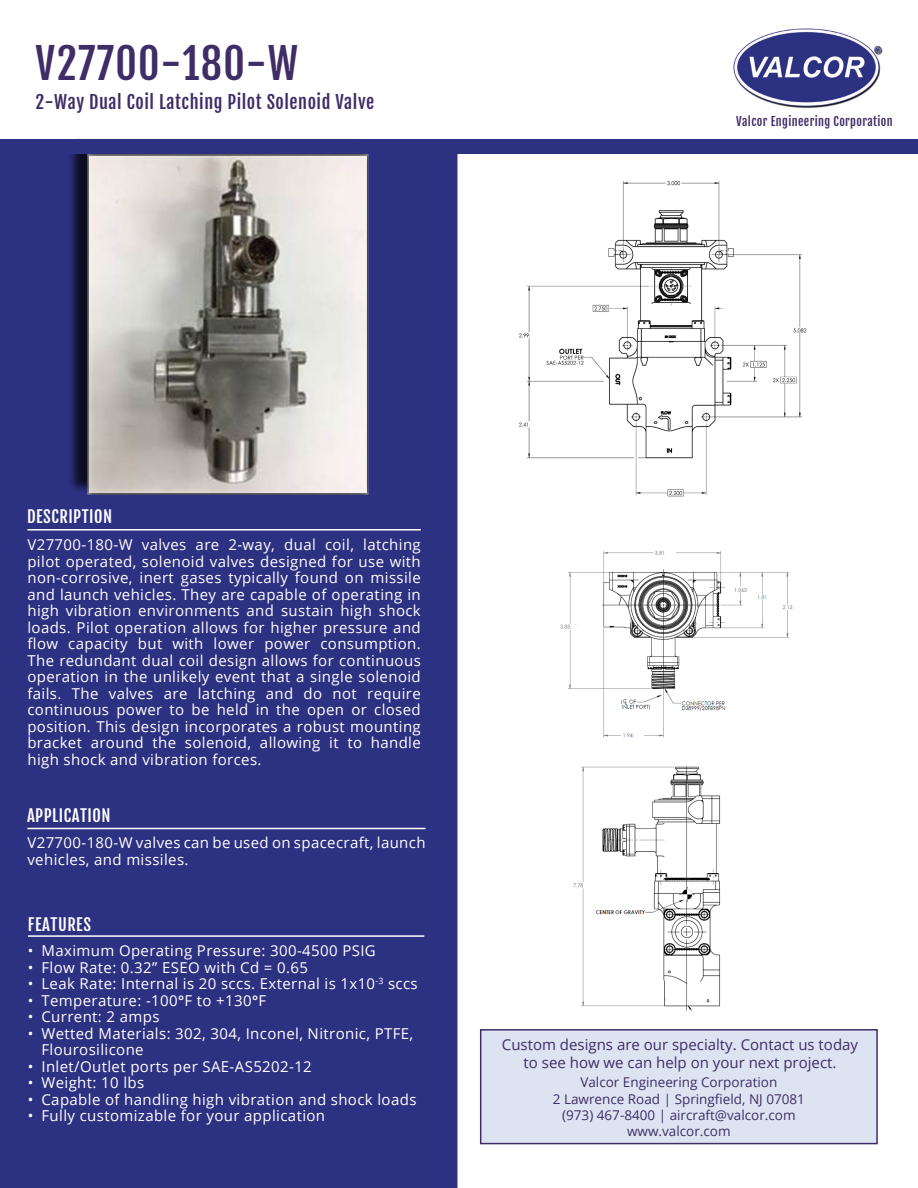
<style>
.page{position:relative;width:918px;height:1188px;background:#fff}
.page>*{position:absolute;margin:0;border:0;box-sizing:border-box;transform-origin:0 0}
.Main_Head{font:42px "Fjalla One";letter-spacing:.03em;color:#3f2d67}
.Subheading{font:18px "Fjalla One";letter-spacing:.03em;color:#3f2d67}
.Desc_Feat_App_HEADER{font:16.5px "Fjalla One";letter-spacing:.03em;color:#fff}
.Grey_bar_HEADER{font:15px/16.5px "Open Sans";letter-spacing:.025em;color:#fff}
.Desc_Feat_App_HEADER-2{font:15px "Open Sans";color:#3f2d67}
.Desc_Feat_App_HEADER-3{font:13.5px "Open Sans";color:#3f2d67}
.Tan_Header_TEXT{font:12px "Fjalla One";letter-spacing:.03em;color:#3f2d67}
.s1{font-family:"Helvetica Neue LT Std";font-weight:800}
</style>
<div class="page">
<div style="left:0;top:139px;width:459px;height:1049px;background:#2d3181"></div>
<div style="left:67px;top:137px;width:298px;height:356px;background:#000;opacity:.75"></div>
<div style="left:87px;top:154px;width:282px;height:342px;background:#fff;opacity:.75"></div>
<img style="left:733px;top:28px;width:150px;height:81px">
<div style="left:0;top:140px;width:918px;height:14px;background:#2d3181"></div>
<img style="left:560px;top:550px;width:233px;height:188px">
<hr style="left:27px;top:529px;width:394px;height:2px;background:#fff">
<hr style="left:28px;top:935px;width:396px;height:2px;background:#fff">
<div style="left:480px;top:1029px;width:398px;height:115px;background:#dee3f2;border:2px solid #3f2d67"></div>
<hr style="left:27px;top:828px;width:399px;height:1px;background:#fff">
<img style="left:573px;top:766px;width:147px;height:245px">
<img style="left:519px;top:181px;width:288px;height:316px">
<div style="left:634px;top:733px;width:9px;height:10px;background:#fff"></div>
<hr style="left:571px;top:625px;width:11px;height:4px;background:#fff">
<div style="left:665px;top:548px;width:11px;height:10px;background:#fff"></div>
<div style="left:530px;top:422px;width:12px;height:6px;background:#fff"></div>
<div style="left:530px;top:332px;width:12px;height:6px;background:#fff"></div>
<div style="left:583px;top:883px;width:11px;height:6px;background:#fff"></div>
<h1 class="Main_Head" style="left:36px;top:38px;width:264px">V27700-180-W</h1>
<h2 class="Subheading" style="left:36px;top:91px;width:340px">2-Way Dual Coil Latching Pilot Solenoid Valve</h2>
<h2 class="Tan_Header_TEXT" style="left:736px;top:114px;width:158px">Valcor Engineering Corporation</h2>
<h3 class="Desc_Feat_App_HEADER" style="left:27px;top:507px;width:87px">DESCRIPTION</h3>
<h4 class="Grey_bar_HEADER" style="left:27px;top:536px;width:395px;text-align:justify">V27700-180-W valves are 2-way, dual coil, latching pilot operated, solenoid valves designed for use with non-corrosive, inert gases typically found on missile and launch vehicles. They are capable of operating in high vibration environments and sustain high shock loads. Pilot operation allows for higher pressure and flow capacity but with lower power consumption.<br>The redundant dual coil design allows for continuous operation in the unlikely event that a single solenoid fails. The valves are latching and do not require continuous power to be held in the open or closed position. This design incorporates a robust mounting bracket around the solenoid, allowing it to handle high shock and vibration forces.</h4>
<h3 class="Desc_Feat_App_HEADER" style="left:27px;top:805px;width:85px">APPLICATION</h3>
<h4 class="Grey_bar_HEADER" style="left:27px;top:834px;width:400px">V27700-180-W valves can be used on spacecraft, launch vehicles, and missiles.</h4>
<h3 class="Desc_Feat_App_HEADER" style="left:28px;top:914px;width:65px">FEATURES</h3>
<p class="Grey_bar_HEADER" style="left:28px;top:942px;width:349px">• Maximum Operating Pressure: 300-4500 PSIG</p>
<p class="Grey_bar_HEADER" style="left:28px;top:959px;width:282px">• Flow Rate: 0.32” ESEO with Cd = 0.65</p>
<p class="Grey_bar_HEADER" style="left:28px;top:975px;width:391px">• Leak Rate: Internal is 20 sccs. External is 1x10<sup>-3</sup> sccs</p>
<p class="Grey_bar_HEADER" style="left:28px;top:992px;width:240px">• Temperature: -100<span class="s1">°</span>F to +130<span class="s1">°</span>F</p>
<p class="Grey_bar_HEADER" style="left:28px;top:1008px;width:133px">• Current: 2 amps</p>
<p class="Grey_bar_HEADER" style="left:41px;top:1025px;width:373px;text-indent:-14px">• Wetted Materials: 302, 304, Inconel, Nitronic, PTFE,<br>Flourosilicone</p>
<p class="Grey_bar_HEADER" style="left:28px;top:1058px;width:285px">• Inlet/Outlet ports per SAE-AS5202-12</p>
<p class="Grey_bar_HEADER" style="left:28px;top:1074px;width:118px">• Weight: 10 lbs</p>
<p class="Grey_bar_HEADER" style="left:28px;top:1091px;width:390px">• Capable of handling high vibration and shock loads</p>
<p class="Grey_bar_HEADER" style="left:28px;top:1107px;width:299px">• Fully customizable for your application</p>
<h3 class="Desc_Feat_App_HEADER-2" style="left:502px;top:1034px;width:358px">Custom designs are our specialty. Contact us today</h3>
<h3 class="Desc_Feat_App_HEADER-2" style="left:524px;top:1052px;width:314px">to see how we can help on your next project.</h3>
<h3 class="Desc_Feat_App_HEADER-3" style="left:580px;top:1073px;width:198px">Valcor Engineering Corporation</h3>
<h3 class="Desc_Feat_App_HEADER-3" style="left:553px;top:1089px;width:254px">2 Lawrence Road | Springfield, NJ 07081</h3>
<h3 class="Desc_Feat_App_HEADER-3" style="left:562px;top:1106px;width:235px">(973) 467-8400 | aircraft@valcor.com</h3>
<h3 class="Desc_Feat_App_HEADER-3" style="left:627px;top:1122px;width:105px">www.valcor.com</h3>
</div>
